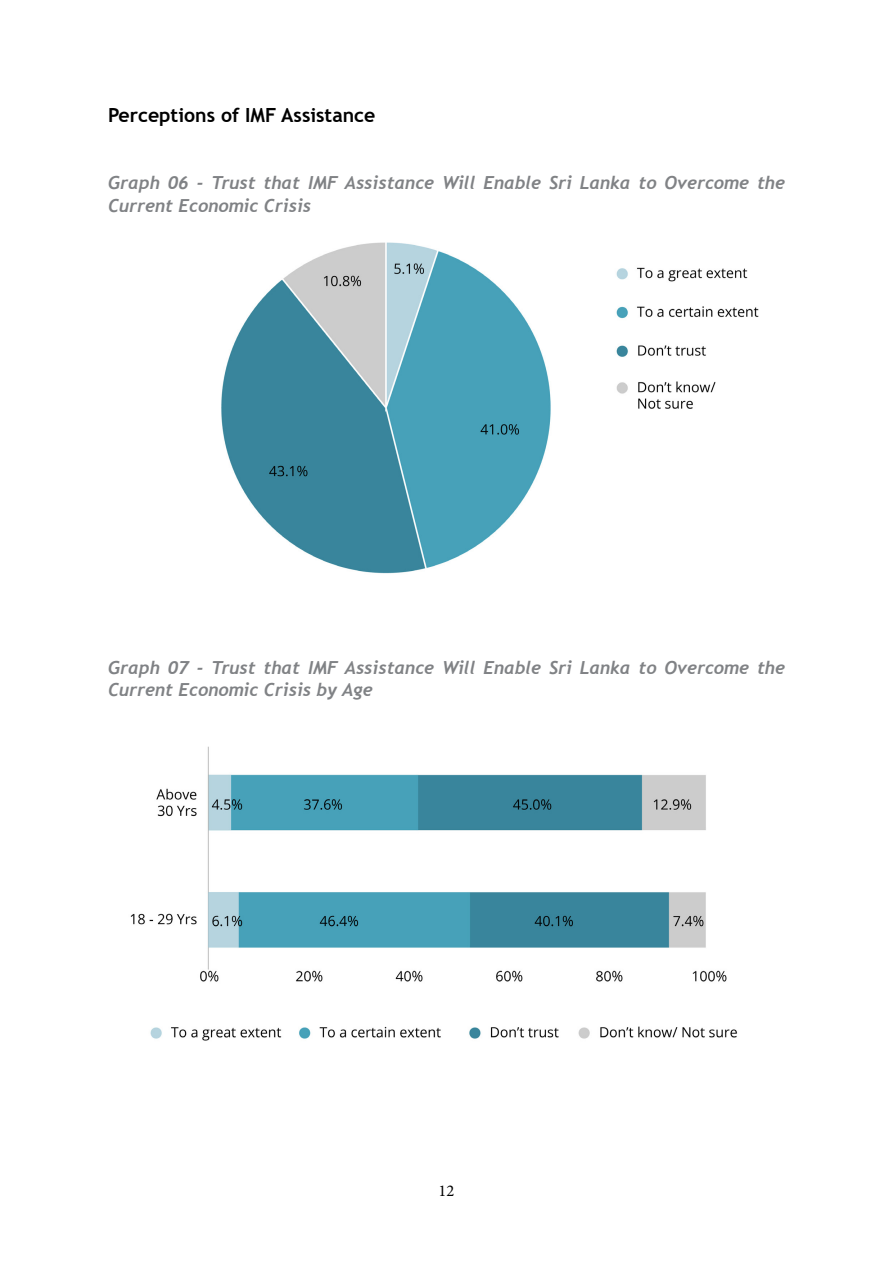
<style>
.page{position:relative;width:893px;height:1263px;background:#fff}
.page>*{position:absolute;margin:0;border:0;box-sizing:border-box;transform-origin:0 0}
.t1{font:700 19.5px "Trebuchet MS";color:#000}
.t2{font:italic 700 18px/22.5px "Trebuchet";color:#808285}
.t3{font:16.5px "Minion Pro";color:#000}
</style>
<div class="page">
<img style="left:221px;top:242px;width:538px;height:332px">
<img style="left:130px;top:746px;width:607px;height:295px">
<p class="t1" style="left:108px;top:103px;width:269px">Perceptions of IMF Assistance</p>
<p class="t2" style="left:108px;top:172px;width:678px">Graph 06 - Trust that IMF Assistance Will Enable Sri Lanka to Overcome the<br>Current Economic Crisis</p>
<p class="t2" style="left:108px;top:656px;width:678px">Graph 07 - Trust that IMF Assistance Will Enable Sri Lanka to Overcome the<br>Current Economic Crisis by Age</p>
<p class="t3" style="left:439px;top:1180px;width:17px">12</p>
</div>
